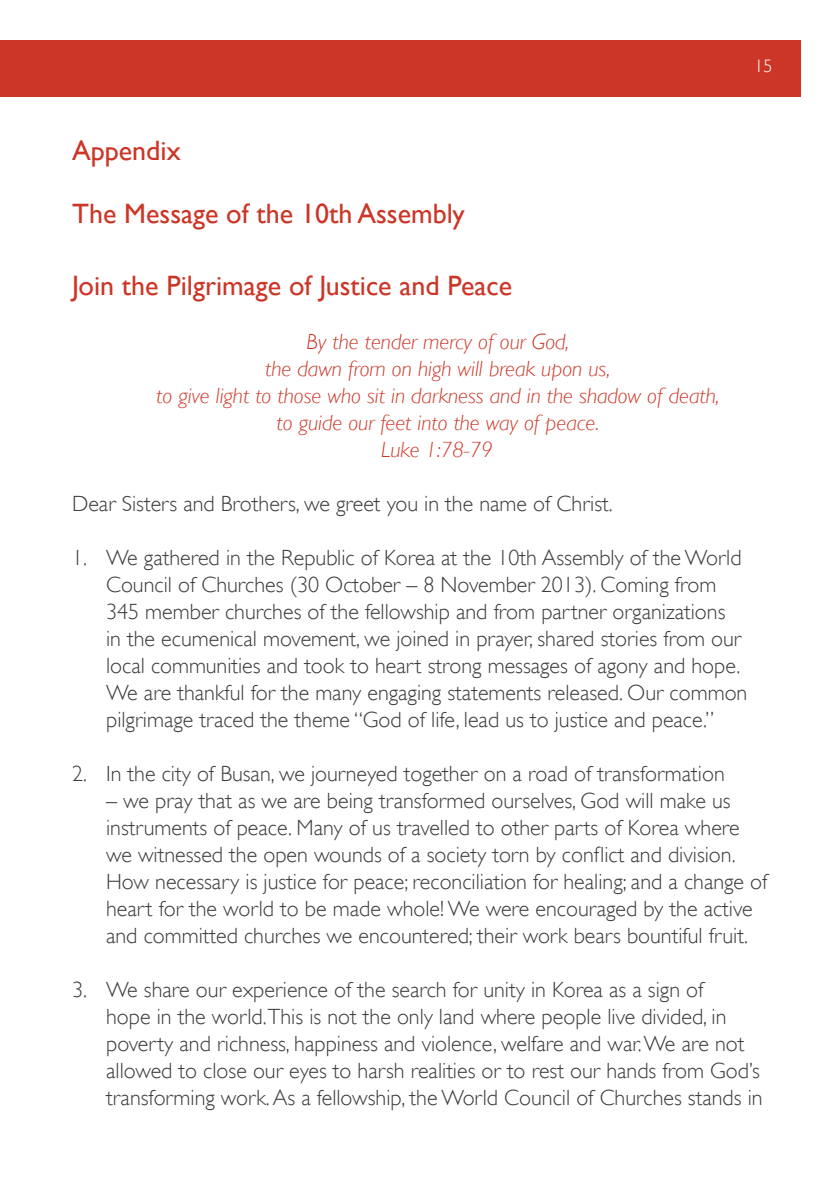
<style>
.page{position:relative;width:840px;height:1191px;background:#fff}
.page>*{position:absolute;margin:0;border:0;box-sizing:border-box;transform-origin:0 0}
.t1{font:28px "Gill Sans";color:#cb3627}
.t2{font:300 22px/27px "Gill Sans";color:#3c3c3b}
.t3{font:italic 300 22px/27px "Gill Sans";color:#cb3627;text-align:center}
.t4{font:300 18px "Gill Sans";color:#fff}
</style>
<div class="page">
<div style="left:0;top:40px;width:799px;height:56px;background:#cb3627"></div>
<p class="t1" style="left:72px;top:134px;width:110px">Appendix</p>
<p class="t1" style="left:72px;top:197px;width:394px">The Message of the 10th Assembly</p>
<p class="t4" style="left:754px;top:51px;width:19px">15</p>
<p class="t1" style="left:72px;top:269px;width:441px">Join the Pilgrimage of Justice and Peace</p>
<p class="t3" style="left:156px;top:328px;width:564px">By the tender mercy of our God,<br>the dawn from on high will break upon us,<br>to give light to those who sit in darkness and in the shadow of death, to guide our feet into the way of peace.<br>Luke 1:78-79</p>
<p class="t2" style="left:72px;top:489px;width:542px">Dear Sisters and Brothers, we greet you in the name of Christ.</p>
<p class="t2" style="left:106px;top:543px;width:642px;text-indent:-34px">1. We gathered in the Republic of Korea at the 10th Assembly of the World Council of Churches (30 October – 8 November 2013). Coming from 345 member churches of the fellowship and from partner organizations<br>in the ecumenical movement, we joined in prayer, shared stories from our local communities and took to heart strong messages of agony and hope.<br>We are thankful for the many engaging statements released. Our common pilgrimage traced the theme “God of life, lead us to justice and peace.”</p>
<p class="t2" style="left:72px;top:759px;width:653px">2. In the city of Busan, we journeyed together on a road of transformation</p>
<p class="t2" style="left:106px;top:786px;width:662px">– we pray that as we are being transformed ourselves, God will make us instruments of peace. Many of us travelled to other parts of Korea where we witnessed the open wounds of a society torn by conflict and division.<br>How necessary is justice for peace; reconciliation for healing; and a change of heart for the world to be made whole! We were encouraged by the active and committed churches we encountered; their work bears bountiful fruit.</p>
<p class="t2" style="left:106px;top:975px;width:657px;text-indent:-34px">3. We share our experience of the search for unity in Korea as a sign of<br>hope in the world.This is not the only land where people live divided, in poverty and richness, happiness and violence, welfare and war. We are not allowed to close our eyes to harsh realities or to rest our hands from God’s transforming work. As a fellowship, the World Council of Churches stands in</p>
</div>
